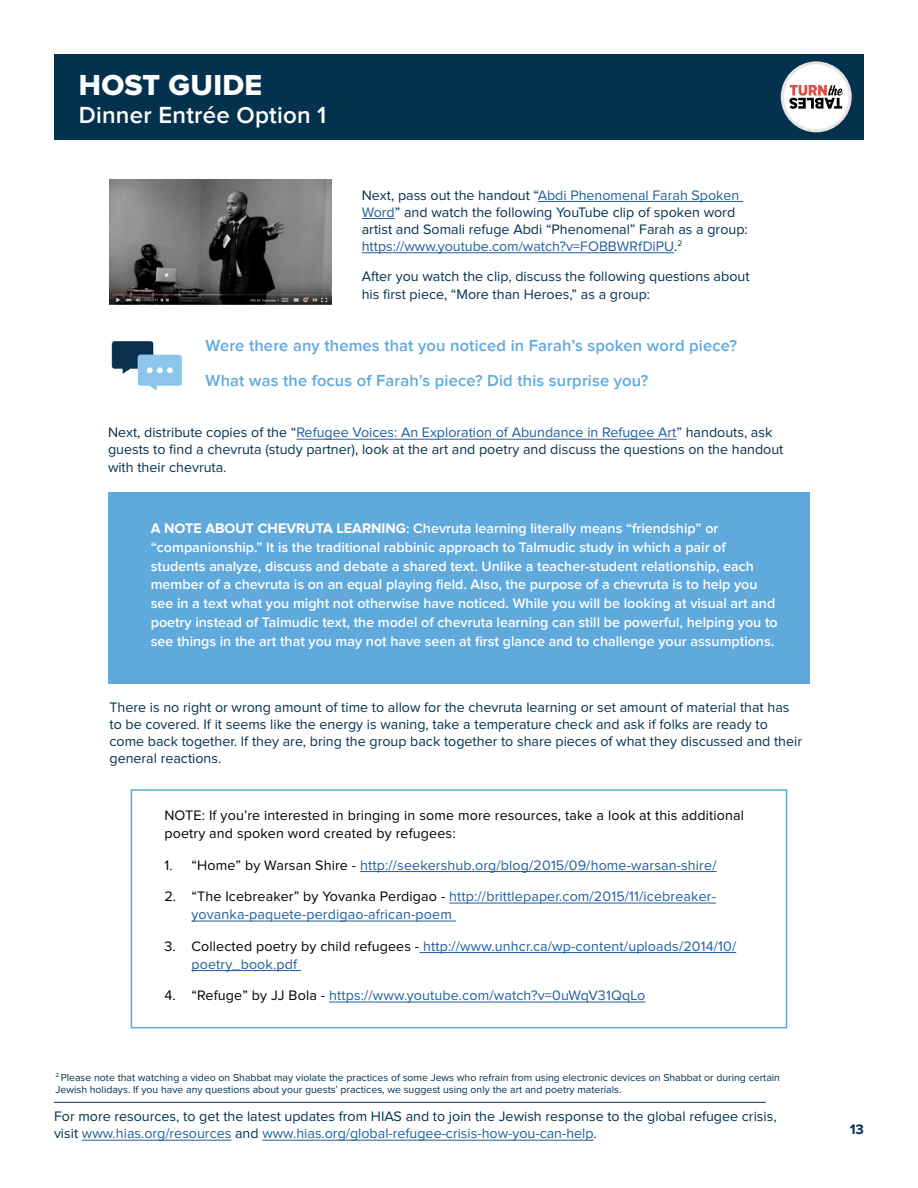
<style>
.page{position:relative;width:918px;height:1188px;background:#fff}
.page>*{position:absolute;margin:0;border:0;box-sizing:border-box;transform-origin:0 0}
.t1{font:30px "Proxima Nova Extrabld";letter-spacing:.01em;color:#fff}
.t2{font:600 24px "Proxima Nova";letter-spacing:.01em;color:#fff}
.t3{font:600 16.5px/34.5px "Proxima Nova";letter-spacing:.01em;color:#5fa9dd}
.t4{font:14.25px/17.1px "Proxima Nova";color:#04314e}
.t5{font:600 14.25px/18.8px "Proxima Nova";color:#fff}
.t6{font:14.25px/18px "Proxima Nova";letter-spacing:.01em;color:#215e9e}
.t7{font:14.25px/18px "Proxima Nova";letter-spacing:.01em;color:#000}
.t8{font:700 14.25px "Proxima Nova";color:#04314e}
.t9{font:10.5px/12.6px "Proxima Nova";color:#04314e}
.s1{color:#215e9e}
.s2{font-weight:700}
.s3{color:#000}
</style>
<div class="page">
<div style="left:54px;top:54px;width:810px;height:85px;background:#04314e"></div>
<hr style="left:82px;top:1140px;width:149px;height:1px;background:#215e9e">
<hr style="left:262px;top:1140px;width:332px;height:1px;background:#215e9e">
<hr style="left:54px;top:1102px;width:712px;height:1px;background:#04314e">
<svg style="left:781px;top:61px;width:71px;height:71px"></svg>
<div style="left:784px;top:64px;width:65px;height:65px;background:#fff;border-radius:50%"></div>
<svg style="left:789px;top:85px;width:54px;height:24px"></svg>
<hr style="left:538px;top:201px;width:205px;height:1px;background:#215e9e">
<hr style="left:362px;top:218px;width:33px;height:1px;background:#215e9e">
<hr style="left:362px;top:253px;width:312px;height:1px;background:#215e9e">
<hr style="left:296px;top:439px;width:380px;height:1px;background:#215e9e">
<div style="left:131px;top:789px;width:656px;height:239px;border:2px solid #60a9dd"></div>
<hr style="left:360px;top:871px;width:357px;height:1px;background:#215e9e">
<hr style="left:449px;top:903px;width:267px;height:1px;background:#215e9e">
<hr style="left:191px;top:921px;width:265px;height:1px;background:#215e9e">
<hr style="left:419px;top:952px;width:317px;height:1px;background:#215e9e">
<hr style="left:191px;top:970px;width:110px;height:1px;background:#215e9e">
<hr style="left:329px;top:1002px;width:316px;height:1px;background:#215e9e">
<img style="left:111px;top:341px;width:71px;height:50px">
<img style="left:110px;top:179px;width:222px;height:125px">
<div style="left:108px;top:492px;width:702px;height:192px;background:#5fa9dd"></div>
<h1 class="t1" style="left:79px;top:72px;width:185px">HOST GUIDE</h1>
<h2 class="t2" style="left:79px;top:102px;width:249px">Dinner Entrée Option 1</h2>
<p class="t4" style="left:362px;top:187px;width:387px">Next, pass out the handout “<span class="s1">Abdi Phenomenal Farah Spoken Word</span>” and watch the following YouTube clip of spoken word artist and Somali refuge Abdi “Phenomenal” Farah as a group: <span class="s1">https://www.youtube.com/watch?v=FOBBWRfDiPU</span>.<sup>2</sup></p>
<p class="t4" style="left:362px;top:269px;width:389px">After you watch the clip, discuss the following questions about his first piece, “More than Heroes,” as a group:</p>
<p class="t3" style="left:206px;top:329px;width:533px">Were there any themes that you noticed in Farah’s spoken word piece?<br>What was the focus of Farah’s piece? Did this surprise you?</p>
<p class="t4" style="left:108px;top:425px;width:677px">Next, distribute copies of the “<span class="s1">Refugee Voices: An Exploration of Abundance in Refugee Art</span>” handouts, ask guests to find a chevruta (study partner), look at the art and poetry and discuss the questions on the handout with their chevruta.</p>
<p class="t5" style="left:151px;top:519px;width:628px"><span class="s2">A NOTE ABOUT CHEVRUTA LEARNING</span>: Chevruta learning literally means “friendship” or “companionship.” It is the traditional rabbinic approach to Talmudic study in which a pair of students analyze, discuss and debate a shared text. Unlike a teacher-student relationship, each member of a chevruta is on an equal playing field. Also, the purpose of a chevruta is to help you see in a text what you might not otherwise have noticed. While you will be looking at visual art and poetry instead of Talmudic text, the model of chevruta learning can still be powerful, helping you to see things in the art that you may not have seen at first glance and to challenge your assumptions.</p>
<p class="t4" style="left:109px;top:699px;width:694px">There is no right or wrong amount of time to allow for the chevruta learning or set amount of material that has to be covered. If it seems like the energy is waning, take a temperature check and ask if folks are ready to come back together. If they are, bring the group back together to share pieces of what they discussed and their general reactions.</p>
<p class="t7" style="left:164px;top:807px;width:581px">NOTE: If you’re interested in bringing in some more resources, take a look at this additional poetry and spoken word created by refugees:</p>
<p class="t6" style="left:164px;top:857px;width:554px"><span class="s3">1. “Home” by Warsan Shire -</span> http://seekershub.org/blog/2015/09/home-warsan-shire/</p>
<p class="t6" style="left:191px;top:888px;width:526px;text-indent:-27px"><span class="s3">2. “The Icebreaker” by Yovanka Perdigao -</span> http://brittlepaper.com/2015/11/icebreaker&shy;yovanka-paquete-perdigao-african-poem</p>
<p class="t6" style="left:191px;top:938px;width:546px;text-indent:-27px"><span class="s3">3. Collected poetry by child refugees -</span> http://www.unhcr.ca/wp-content/uploads/2014/10/ poetry_book.pdf</p>
<p class="t6" style="left:164px;top:987px;width:482px"><span class="s3">4. “Refuge” by JJ Bola -</span> https://www.youtube.com/watch?v=0uWqV31QqLo</p>
<p class="t9" style="left:55px;top:1071px;width:726px"><sup>2</sup> Please note that watching a video on Shabbat may violate the practices of some Jews who refrain from using electronic devices on Shabbat or during certain<br>Jewish holidays. If you have any questions about your guests’ practices, we suggest using only the art and poetry materials.</p>
<p class="t4" style="left:54px;top:1109px;width:724px">For more resources, to get the latest updates from HIAS and to join the Jewish response to the global refugee crisis, visit <span class="s1">www.hias.org/resources</span> and <span class="s1">www.hias.org/global-refugee-crisis-how-you-can-help</span>.</p>
<p class="t8" style="left:850px;top:1121px;width:16px">13</p>
</div>
